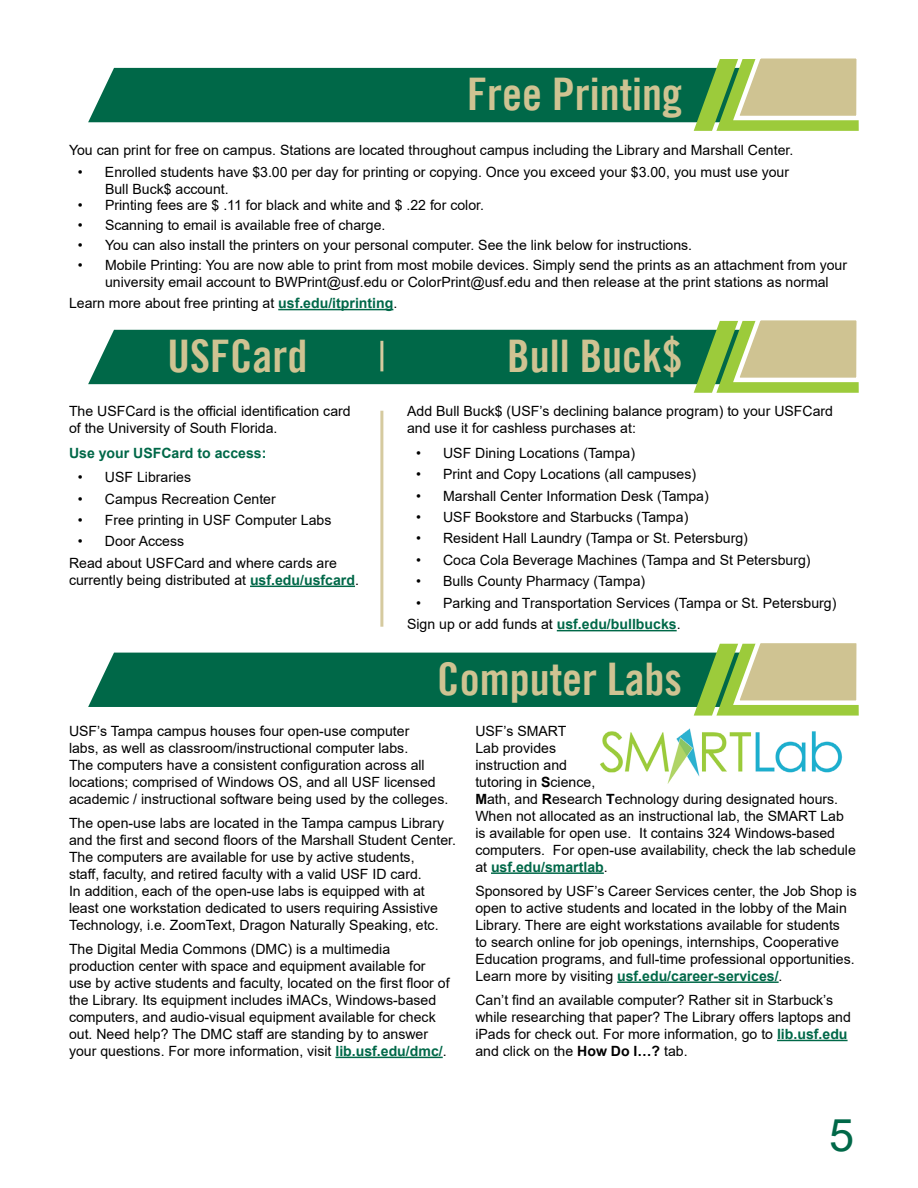
<style>
.page{position:relative;width:918px;height:1188px;background:#fff}
.page>*{position:absolute;margin:0;border:0;box-sizing:border-box;transform-origin:0 0}
.t1{font:45px "Trade Gothic LT Bold Cond Twenty";color:#cfc392}
.t2{font:45px "Arial";color:#006848}
.t3{font:14.1px/17px "Arial";color:#000}
.t4{font:700 14.1px "Arial";color:#006848}
.s1{font-weight:700;color:#006848}
.s2{font-weight:700}
</style>
<div class="page">
<svg style="left:88px;top:643px;width:771px;height:73px"></svg>
<svg style="left:88px;top:58px;width:771px;height:73px"></svg>
<svg style="left:88px;top:320px;width:771px;height:73px"></svg>
<hr style="left:380px;top:411px;width:3px;height:216px;background:#d5ca9f">
<hr style="left:380px;top:341px;width:3px;height:30px;background:#d5ca9f">
<hr style="left:278px;top:309px;width:115px;height:1px;background:#006848">
<hr style="left:250px;top:586px;width:105px;height:1px;background:#006848">
<hr style="left:557px;top:630px;width:120px;height:1px;background:#006848">
<hr style="left:335px;top:1057px;width:108px;height:1px;background:#006848">
<hr style="left:491px;top:872px;width:113px;height:2px;background:#006848">
<hr style="left:617px;top:981px;width:162px;height:2px;background:#006848">
<hr style="left:777px;top:1040px;width:71px;height:1px;background:#006848">
<img style="left:600px;top:728px;width:243px;height:55px">
<h1 class="t1" style="left:467px;top:67px;width:216px">Free Printing</h1>
<p class="t3" style="left:69px;top:142px;width:726px">You can print for free on campus. Stations are located throughout campus including the Library and Marshall Center.</p>
<p class="t3" style="left:105px;top:163px;width:686px;text-indent:-27px">• Enrolled students have $3.00 per day for printing or copying. Once you exceed your $3.00, you must use your<br>Bull Buck$ account.</p>
<p class="t3" style="left:78px;top:197px;width:408px">• Printing fees are $ .11 for black and white and $ .22 for color.</p>
<p class="t3" style="left:78px;top:217px;width:309px">• Scanning to email is available free of charge.</p>
<p class="t3" style="left:78px;top:237px;width:616px">• You can also install the printers on your personal computer. See the link below for instructions.</p>
<p class="t3" style="left:105px;top:257px;width:744px;text-indent:-27px">• Mobile Printing: You are now able to print from most mobile devices. Simply send the prints as an attachment from your university email account to BWPrint@usf.edu or ColorPrint@usf.edu and then release at the print stations as normal</p>
<p class="t3" style="left:69px;top:295px;width:330px">Learn more about free printing at <span class="s1">usf.edu/itprinting</span>.</p>
<h1 class="t1" style="left:168px;top:329px;width:141px">USFCard</h1>
<h1 class="t1" style="left:507px;top:329px;width:176px">Bull Buck$</h1>
<p class="t3" style="left:69px;top:403px;width:283px">The USFCard is the official identification card of the University of South Florida.</p>
<p class="t4" style="left:69px;top:443px;width:199px">Use your USFCard to access:</p>
<p class="t3" style="left:78px;top:469px;width:115px">• USF Libraries</p>
<p class="t3" style="left:78px;top:490px;width:199px">• Campus Recreation Center</p>
<p class="t3" style="left:78px;top:512px;width:255px">• Free printing in USF Computer Labs</p>
<p class="t3" style="left:69px;top:531px;width:270px;line-height:21.5px;text-indent:9px">• Door Access<br>Read about USFCard and where cards are</p>
<p class="t3" style="left:69px;top:571px;width:291px">currently being distributed at <span class="s1">usf.edu/usfcard</span>.</p>
<p class="t3" style="left:407px;top:403px;width:428px">Add Bull Buck$ (USF’s declining balance program) to your USFCard and use it for cashless purchases at:</p>
<p class="t3" style="left:416px;top:444px;width:220px">• USF Dining Locations (Tampa)</p>
<p class="t3" style="left:416px;top:466px;width:282px">• Print and Copy Locations (all campuses)</p>
<p class="t3" style="left:416px;top:487px;width:294px">• Marshall Center Information Desk (Tampa)</p>
<p class="t3" style="left:416px;top:509px;width:274px">• USF Bookstore and Starbucks (Tampa)</p>
<p class="t3" style="left:416px;top:530px;width:333px">• Resident Hall Laundry (Tampa or St. Petersburg)</p>
<p class="t3" style="left:416px;top:551px;width:396px">• Coca Cola Beverage Machines (Tampa and St Petersburg)</p>
<p class="t3" style="left:416px;top:573px;width:231px">• Bulls County Pharmacy (Tampa)</p>
<p class="t3" style="left:407px;top:592px;width:431px;line-height:21.5px;text-indent:9px">• Parking and Transportation Services (Tampa or St. Petersburg)<br>Sign up or add funds at <span class="s1">usf.edu/bullbucks</span>.</p>
<h1 class="t1" style="left:437px;top:652px;width:246px">Computer Labs</h1>
<p class="t3" style="left:69px;top:723px;width:381px">USF’s Tampa campus houses four open-use computer<br>labs, as well as classroom/instructional computer labs.<br>The computers have a consistent configuration across all locations; comprised of Windows OS, and all USF licensed academic / instructional software being used by the colleges.</p>
<p class="t3" style="left:69px;top:815px;width:389px">The open-use labs are located in the Tampa campus Library and the first and second floors of the Marshall Student Center.<br>The computers are available for use by active students,<br>staff, faculty, and retired faculty with a valid USF ID card.<br>In addition, each of the open-use labs is equipped with at least one workstation dedicated to users requiring Assistive Technology, i.e. ZoomText, Dragon Naturally Speaking, etc.</p>
<p class="t3" style="left:69px;top:941px;width:382px">The Digital Media Commons (DMC) is a multimedia production center with space and equipment available for use by active students and faculty, located on the first floor of the Library. Its equipment includes iMACs, Windows-based computers, and audio-visual equipment available for check out. Need help? The DMC staff are standing by to answer your questions. For more information, visit <span class="s1">lib.usf.edu/dmc/</span>.</p>
<p class="t3" style="left:475px;top:723px;width:382px">USF’s SMART<br>Lab provides<br>instruction and<br>tutoring in <span class="s2">S</span>cience,<br><span class="s2">M</span>ath, and <span class="s2">R</span>esearch <span class="s2">T</span>echnology during designated hours.<br>When not allocated as an instructional lab, the SMART Lab is available for open use. It contains 324 Windows-based computers. For open-use availability, check the lab schedule at <span class="s1">usf.edu/smartlab</span>.</p>
<p class="t3" style="left:475px;top:883px;width:383px">Sponsored by USF’s Career Services center, the Job Shop is open to active students and located in the lobby of the Main Library. There are eight workstations available for students<br>to search online for job openings, internships, Cooperative Education programs, and full-time professional opportunities.<br>Learn more by visiting <span class="s1">usf.edu/career-services/</span>.</p>
<p class="t3" style="left:475px;top:992px;width:377px">Can’t find an available computer? Rather sit in Starbuck’s while researching that paper? The Library offers laptops and iPads for check out. For more information, go to <span class="s1">lib.usf.edu </span>and click on the <span class="s2">How Do I…?</span> tab.</p>
<h1 class="t2" style="left:829px;top:1104px;width:27px">5</h1>
</div>
